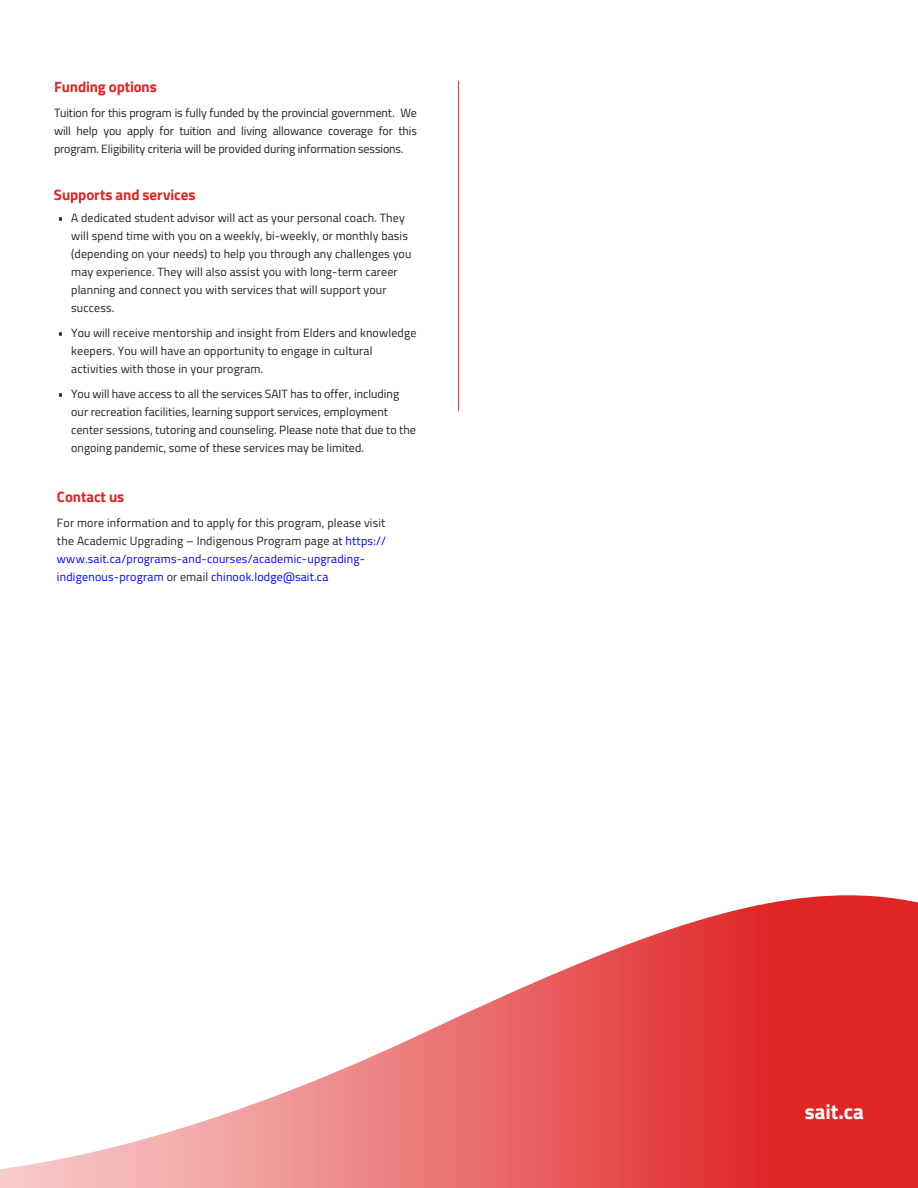
<style>
.page{position:relative;width:918px;height:1188px;background:#fff}
.page>*{position:absolute;margin:0;border:0;box-sizing:border-box;transform-origin:0 0}
.t1{font:700 21px "Titillium";color:#fff}
.Subhead{font:700 15px "Titillium";letter-spacing:-.005em;color:#e02525}
.Copy{font:700 15px "Titillium";letter-spacing:-.01em;color:#e02525}
.Bullets{font:700 15px "Titillium";letter-spacing:-.005em;color:#e02525}
.Bullets-2{font:12px/18px "Titillium";letter-spacing:.01em;color:#231f20}
.Copy-2{font:12px/18px "Titillium";letter-spacing:-.01em;color:#231f20;text-align:justify}
.s1{color:#00f}
</style>
<div class="page">
<hr style="left:458px;top:81px;width:1px;height:330px;background:#e02525">
<svg style="left:0;top:895px;width:918px;height:293px"></svg>
<p class="Copy" style="left:54px;top:76px;width:104px">Funding options</p>
<p class="Copy-2" style="left:54px;top:103px;width:365px">Tuition for this program is fully funded by the provincial government. We will help you apply for tuition and living allowance coverage for this program. Eligibility criteria will be provided during information sessions.</p>
<p class="Subhead" style="left:54px;top:184px;width:143px">Supports and services</p>
<p class="Bullets-2" style="left:71px;top:208px;width:342px;text-indent:-13px">• A dedicated student advisor will act as your personal coach. They will spend time with you on a weekly, bi-weekly, or monthly basis (depending on your needs) to help you through any challenges you may experience. They will also assist you with long-term career planning and connect you with services that will support your success.</p>
<p class="Bullets-2" style="left:71px;top:323px;width:347px;text-indent:-13px">• You will receive mentorship and insight from Elders and knowledge keepers. You will have an opportunity to engage in cultural activities with those in your program.</p>
<p class="Bullets-2" style="left:71px;top:384px;width:346px;text-indent:-13px">• You will have access to all the services SAIT has to offer, including our recreation facilities, learning support services, employment center sessions, tutoring and counseling. Please note that due to the ongoing pandemic, some of these services may be limited.</p>
<p class="Bullets" style="left:57px;top:485px;width:69px">Contact us</p>
<p class="Bullets-2" style="left:57px;top:513px;width:331px">For more information and to apply for this program, please visit the Academic Upgrading – Indigenous Program page at <span class="s1">https:// www.sait.ca/programs-and-courses/academic-upgrading&shy;indigenous-program</span> or email <span class="s1">chinook.lodge@sait.ca</span></p>
<p class="t1" style="left:805px;top:1096px;width:61px">sait.ca</p>
</div>
